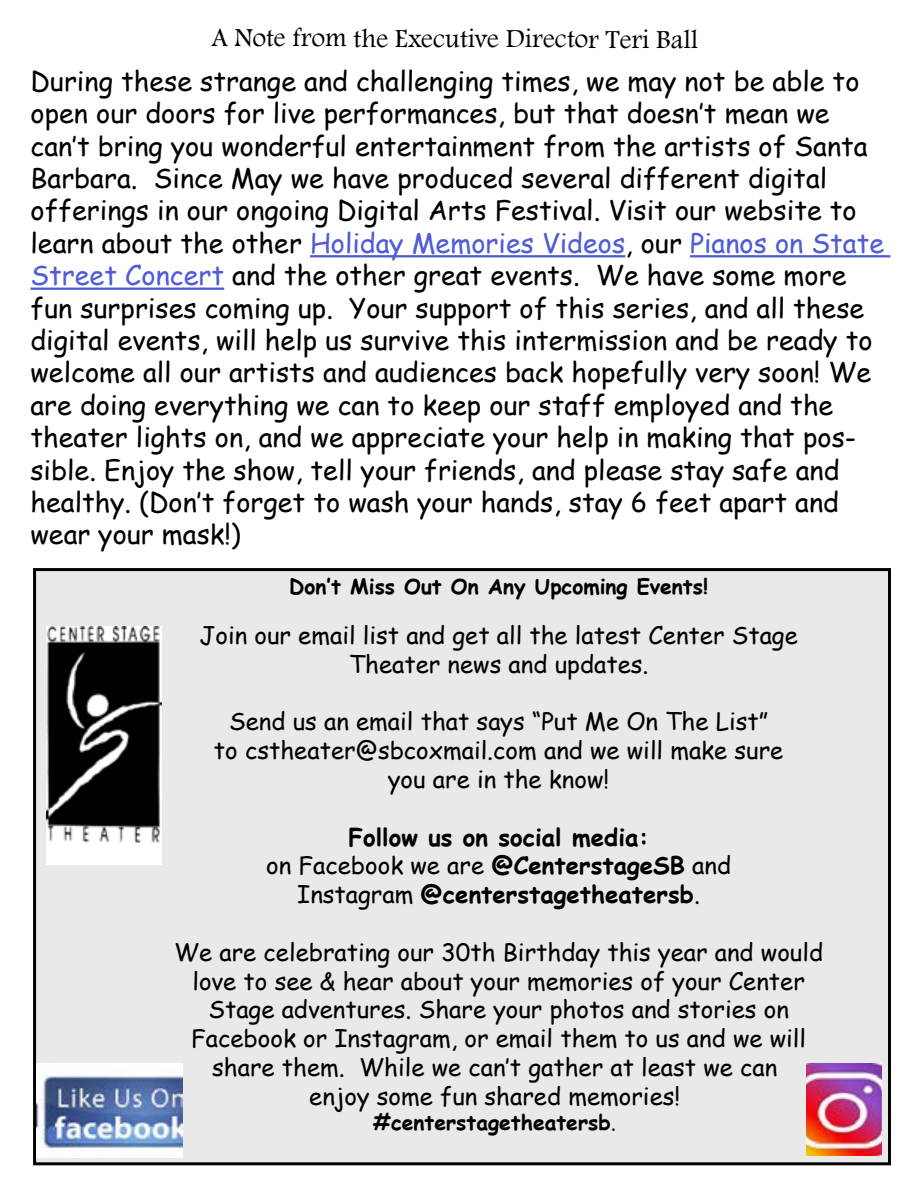
<style>
.page{position:relative;width:918px;height:1188px;background:#fff}
.page>*{position:absolute;margin:0;border:0;box-sizing:border-box;transform-origin:0 0}
.t1{font:27px/32.4px "Comic Sans MS";color:#000}
.t2{font:27px "Footlight MT Light";letter-spacing:-.005em;color:#000}
.t3{font:24px/28.8px "Comic Sans MS";color:#000;text-align:center}
.t4{font:700 24px/28.8px "Comic Sans MS";color:#000;text-align:center}
.t5{font:700 21px "Comic Sans MS";color:#000}
.s1{color:#4f5cd6}
.s2{font-weight:400}
</style>
<div class="page">
<hr style="left:310px;top:255px;width:315px;height:2px;background:#4f5cd6">
<hr style="left:690px;top:255px;width:200px;height:2px;background:#4f5cd6">
<hr style="left:31px;top:288px;width:193px;height:2px;background:#4f5cd6">
<div style="left:35px;top:570px;width:855px;height:594px;background:#e9e9e9"></div>
<div style="left:33px;top:568px;width:858px;height:597px;border:3px solid #000"></div>
<img style="left:36px;top:1063px;width:147px;height:95px">
<img style="left:46px;top:627px;width:116px;height:237px">
<img style="left:807px;top:1064px;width:74px;height:91px">
<p class="t2" style="left:212px;top:22px;width:488px">A Note from the Executive Director Teri Ball</p>
<p class="t1" style="left:30px;top:64px;width:855px">During these strange and challenging times, we may not be able to open our doors for live performances, but that doesn’t mean we can’t bring you wonderful entertainment from the artists of Santa Barbara. Since May we have produced several different digital offerings in our ongoing Digital Arts Festival. Visit our website to learn about the other <span class="s1">Holiday Memories Videos</span>, our <span class="s1">Pianos on State Street Concert</span> and the other great events. We have some more fun surprises coming up. Your support of this series, and all these digital events, will help us survive this intermission and be ready to welcome all our artists and audiences back hopefully very soon! We are doing everything we can to keep our staff employed and the theater lights on, and we appreciate your help in making that pos&shy;sible. Enjoy the show, tell your friends, and please stay safe and healthy. (Don’t forget to wash your hands, stay 6 feet apart and wear your mask!)</p>
<p class="t5" style="left:289px;top:570px;width:420px">Don’t Miss Out On Any Upcoming Events!</p>
<p class="t3" style="left:199px;top:620px;width:600px">Join our email list and get all the latest Center Stage<br>Theater news and updates.</p>
<p class="t3" style="left:214px;top:706px;width:571px">Send us an email that says “Put Me On The List”<br>to cstheater@sbcoxmail.com and we will make sure you are in the know!</p>
<p class="t4" style="left:266px;top:822px;width:466px">Follow us on social media:<br><span class="s2">on Facebook we are</span> @CenterstageSB <span class="s2">and<br>Instagram</span> @centerstagetheatersb<span class="s2">.</span></p>
<p class="t3" style="left:174px;top:937px;width:650px">We are celebrating our 30th Birthday this year and would love to see &amp; hear about your memories of your Center Stage adventures. Share your photos and stories on Facebook or Instagram, or email them to us and we will share them. While we can’t gather at least we can<br>enjoy some fun shared memories!</p>
<p class="t5" style="left:373px;top:1107px;width:244px">#centerstagetheatersb<span class="s2">.</span></p>
</div>
